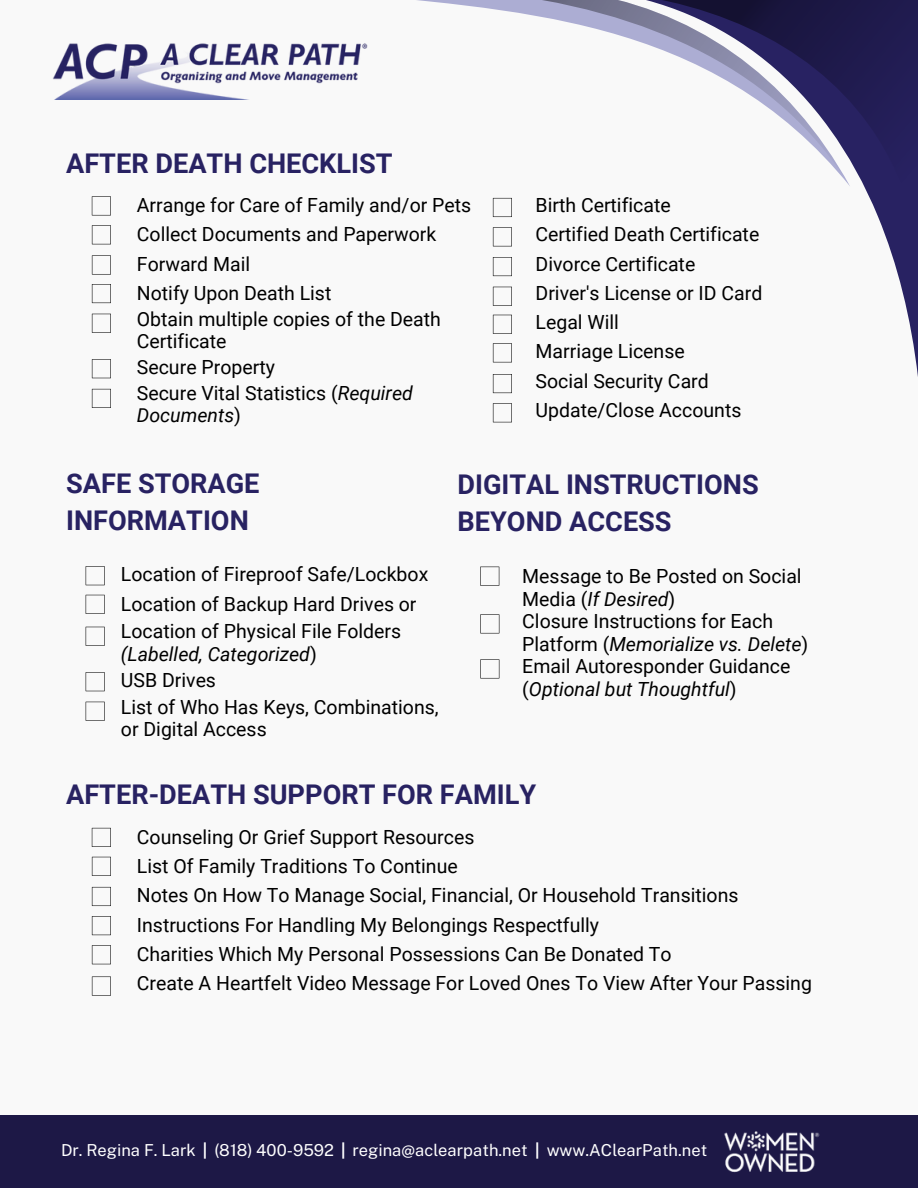
<style>
.page{position:relative;width:918px;height:1188px;background:#f9f9f9}
.page>*{position:absolute;margin:0;border:0;box-sizing:border-box;transform-origin:0 0}
.t1{font:700 27.15px/37.2px "Roboto";color:#282262}
.t2{font:19.5px/29.2px "Roboto";color:#000}
.t3{font:italic 19.5px "Roboto";color:#000}
.t4{font:16.5px "Public Sans";color:#fff}
.s1{font-style:italic}
.s2{font-style:normal}
.s3{font-weight:700}
</style>
<div class="page">
<svg style="left:888px;top:244px;width:30px;height:133px"></svg>
<svg style="left:850px;top:0;width:68px;height:244px;background:#3b376a"></svg>
<svg style="left:478px;top:0;width:372px;height:186px"></svg>
<svg style="left:92px;top:196px;width:19px;height:19px"></svg>
<svg style="left:92px;top:225px;width:19px;height:19px"></svg>
<svg style="left:92px;top:255px;width:19px;height:20px"></svg>
<svg style="left:92px;top:284px;width:19px;height:19px"></svg>
<svg style="left:92px;top:314px;width:19px;height:19px"></svg>
<img style="left:53px;top:43px;width:315px;height:56px">
<svg style="left:86px;top:566px;width:19px;height:19px"></svg>
<svg style="left:86px;top:595px;width:19px;height:19px"></svg>
<svg style="left:86px;top:627px;width:19px;height:19px"></svg>
<svg style="left:86px;top:672px;width:19px;height:19px"></svg>
<svg style="left:86px;top:702px;width:19px;height:19px"></svg>
<svg style="left:480px;top:567px;width:19px;height:19px"></svg>
<div style="left:0;top:1115px;width:918px;height:73px;background:#1d1846"></div>
<img style="left:724px;top:1131px;width:96px;height:42px">
<svg style="left:480px;top:614px;width:19px;height:19px"></svg>
<svg style="left:480px;top:659px;width:19px;height:19px"></svg>
<svg style="left:92px;top:359px;width:19px;height:19px"></svg>
<svg style="left:493px;top:198px;width:19px;height:19px"></svg>
<svg style="left:493px;top:315px;width:19px;height:19px"></svg>
<svg style="left:493px;top:227px;width:19px;height:19px"></svg>
<svg style="left:493px;top:257px;width:19px;height:19px"></svg>
<svg style="left:493px;top:287px;width:19px;height:19px"></svg>
<svg style="left:493px;top:343px;width:19px;height:19px"></svg>
<svg style="left:92px;top:389px;width:19px;height:19px"></svg>
<svg style="left:493px;top:403px;width:19px;height:19px"></svg>
<svg style="left:493px;top:374px;width:19px;height:19px"></svg>
<svg style="left:92px;top:828px;width:19px;height:19px"></svg>
<svg style="left:92px;top:857px;width:19px;height:19px"></svg>
<svg style="left:92px;top:887px;width:19px;height:19px"></svg>
<svg style="left:92px;top:916px;width:19px;height:19px"></svg>
<svg style="left:92px;top:945px;width:19px;height:19px"></svg>
<svg style="left:92px;top:977px;width:19px;height:19px"></svg>
<p class="t1" style="left:66px;top:145px;width:328px">AFTER DEATH CHECKLIST</p>
<p class="t2" style="left:137px;top:191px;width:336px">Arrange for Care of Family and/or Pets<br>Collect Documents and Paperwork<br>Forward Mail<br>Notify Upon Death List</p>
<p class="t2" style="left:137px;top:308px;width:306px;line-height:22.5px">Obtain multiple copies of the Death<br>Certificate</p>
<p class="t2" style="left:137px;top:354px;width:278px;line-height:25.8px">Secure Property<br>Secure Vital Statistics (<span class="s1">Required</span></p>
<p class="t3" style="left:137px;top:404px;width:106px">Documents<span class="s2">)</span></p>
<h2 class="t2" style="left:536px;top:191px;width:228px">Birth Certificate<br>Certified Death Certificate<br>Divorce Certificate<br>Driver's License or ID Card<br>Legal Will<br>Marriage License<br>Social Security Card<br>Update/Close Accounts</h2>
<p class="t1" style="left:66px;top:465px;width:195px">SAFE STORAGE<br>INFORMATION</p>
<p class="t2" style="left:121px;top:559px;width:309px;line-height:30.3px">Location of Fireproof Safe/Lockbox<br>Location of Backup Hard Drives or</p>
<p class="t2" style="left:121px;top:620px;width:282px;line-height:22.5px">Location of Physical File Folders <span class="s1">(Labelled, Categorized</span>)</p>
<p class="t2" style="left:121px;top:667px;width:319px;line-height:27px">USB Drives<br>List of Who Has Keys, Combinations,</p>
<p class="t2" style="left:121px;top:715px;width:147px">or Digital Access</p>
<h1 class="t1" style="left:458px;top:466px;width:303px">DIGITAL INSTRUCTIONS<br>BEYOND ACCESS</h1>
<p class="t2" style="left:522px;top:565px;width:288px;line-height:22.5px">Message to Be Posted on Social<br>Media (<span class="s1">If Desired</span>)<br>Closure Instructions for Each<br>Platform (<span class="s1">Memorialize vs. Delete</span>)<br>Email Autoresponder Guidance (<span class="s1">Optional but Thoughtful</span>)</p>
<h2 class="t1" style="left:66px;top:777px;width:472px">AFTER-DEATH SUPPORT FOR FAMILY</h2>
<p class="t2" style="left:137px;top:822px;width:677px">Counseling Or Grief Support Resources<br>List Of Family Traditions To Continue<br>Notes On How To Manage Social, Financial, Or Household Transitions Instructions For Handling My Belongings Respectfully<br>Charities Which My Personal Possessions Can Be Donated To<br>Create A Heartfelt Video Message For Loved Ones To View After Your Passing</p>
<p class="t4" style="left:61px;top:1140px;width:648px">Dr. Regina F. Lark <span class="s3">|</span> (818) 400-9592 <span class="s3">|</span> regina@aclearpath.net <span class="s3">|</span> www.AClearPath.net</p>
</div>
